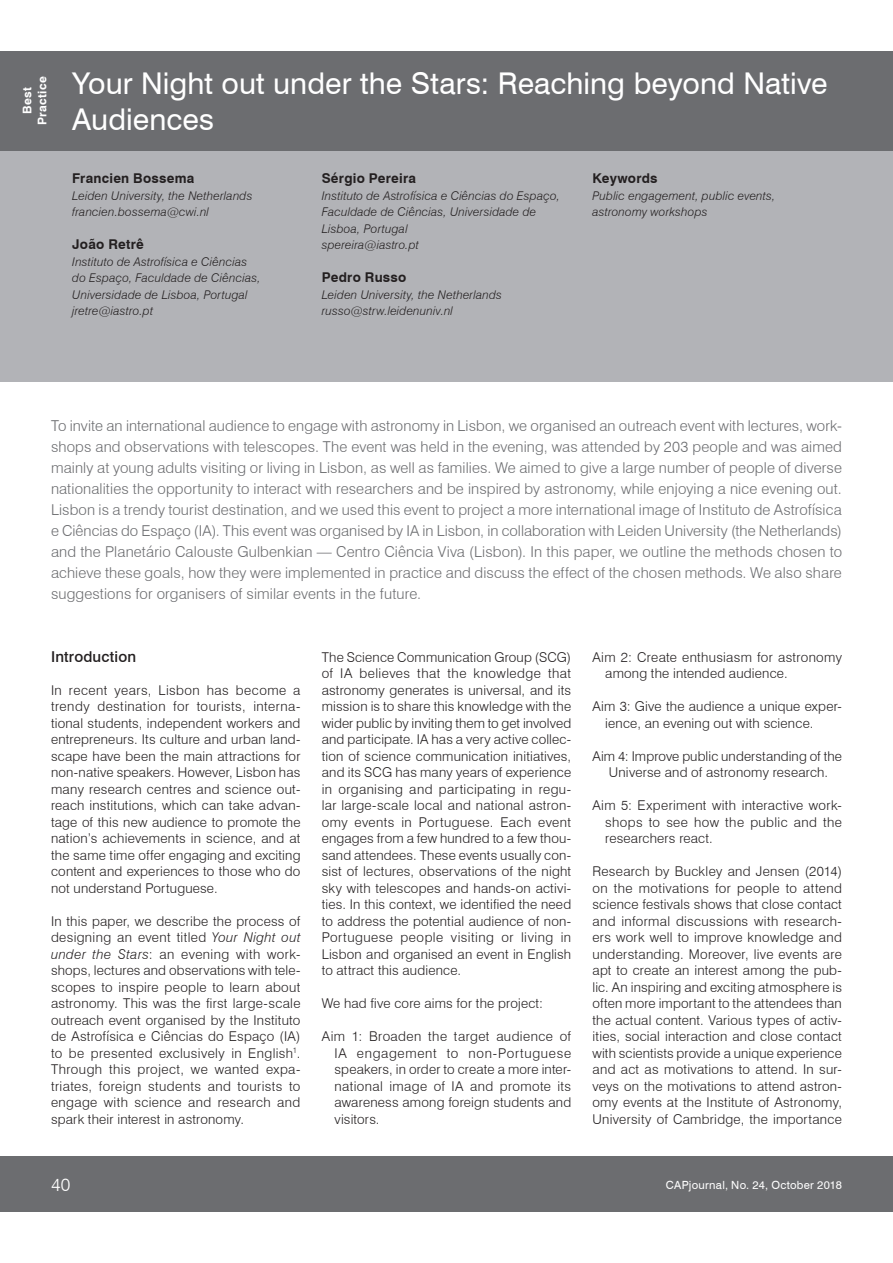
<style>
.page{position:relative;width:893px;height:1263px;background:#fff}
.page>*{position:absolute;margin:0;border:0;box-sizing:border-box;transform-origin:0 0}
.t1{font:30px/36px "Swiss 721 BT";color:#fff}
.t2{font:300 18px "Swiss 721 BT";color:#fff}
.t3{font:300 15px/21px "Swiss 721 BT";letter-spacing:.005em;color:#6c6d70;text-align:justify}
.t4{font:500 15px "Swiss 721 BT";letter-spacing:.01em;color:#231f20}
.t5{font:300 13.5px/16.5px "Swiss 721 BT";letter-spacing:.015em;color:#231f20;text-align:justify}
.t6{font:700 13.5px "Swiss 721 BT";letter-spacing:.015em;color:#231f20}
.t7{font:italic 300 12px/16.5px "Swiss 721 BT";letter-spacing:.015em;color:#231f20}
.t8{font:700 12px/15px "Swiss 721 BT";letter-spacing:.025em;color:#fff;text-align:center}
.t9{font:11.25px "Swiss 721 BT";letter-spacing:.025em;color:#fff}
.s1{font-style:italic}
</style>
<div class="page">
<div style="left:0;top:149px;width:893px;height:232px;background:#b2b3b7"></div>
<div style="left:0;top:51px;width:893px;height:99px;background:#6c6d70"></div>
<div style="left:0;top:1157px;width:893px;height:55px;background:#6c6d70"></div>
<p class="t8" style="left:20px;top:125px;width:50px;rotate:-90deg">Best<br>Practice</p>
<h1 class="t1" style="left:72px;top:65px;width:757px">Your Night out under the Stars: Reaching beyond Native<br>Audiences</h1>
<p class="t6" style="left:72px;top:170px;width:124px">Francien Bossema</p>
<p class="t7" style="left:72px;top:187px;width:182px">Leiden University, the Netherlands francien.bossema@cwi.nl</p>
<p class="t6" style="left:72px;top:236px;width:73px">João Retrê</p>
<p class="t7" style="left:72px;top:253px;width:190px">Instituto de Astrofísica e Ciências do Espaço, Faculdade de Ciências,<br>Universidade de Lisboa, Portugal jretre@iastro.pt</p>
<p class="t6" style="left:322px;top:170px;width:96px">Sérgio Pereira</p>
<p class="t7" style="left:322px;top:187px;width:240px">Instituto de Astrofísica e Ciências do Espaço,<br>Faculdade de Ciências, Universidade de<br>Lisboa, Portugal<br>spereira@iastro.pt</p>
<p class="t6" style="left:322px;top:269px;width:86px">Pedro Russo</p>
<p class="t7" style="left:322px;top:286px;width:182px">Leiden University, the Netherlands russo@strw.leidenuniv.nl</p>
<p class="t6" style="left:592px;top:170px;width:67px">Keywords</p>
<p class="t7" style="left:592px;top:187px;width:184px">Public engagement, public events, astronomy workshops</p>
<p class="t3" style="left:51px;top:415px;width:792px">To invite an international audience to engage with astronomy in Lisbon, we organised an outreach event with lectures, work&shy;shops and observations with telescopes. The event was held in the evening, was attended by 203 people and was aimed mainly at young adults visiting or living in Lisbon, as well as families. We aimed to give a large number of people of diverse nationalities the opportunity to interact with researchers and be inspired by astronomy, while enjoying a nice evening out.<br>Lisbon is a trendy tourist destination, and we used this event to project a more international image of Instituto de Astrofísica e Ciências do Espaço (IA). This event was organised by IA in Lisbon, in collaboration with Leiden University (the Netherlands) and the Planetário Calouste Gulbenkian — Centro Ciência Viva (Lisbon). In this paper, we outline the methods chosen to achieve these goals, how they were implemented in practice and discuss the effect of the chosen methods. We also share suggestions for organisers of similar events in the future.</p>
<p class="t4" style="left:51px;top:647px;width:87px">Introduction</p>
<p class="t5" style="left:51px;top:681px;width:251px">In recent years, Lisbon has become a trendy destination for tourists, interna&shy;tional students, independent workers and entrepreneurs. Its culture and urban land&shy;scape have been the main attractions for non-native speakers. However, Lisbon has many research centres and science out&shy;reach institutions, which can take advan&shy;tage of this new audience to promote the nation’s achievements in science, and at the same time offer engaging and exciting content and experiences to those who do not understand Portuguese.</p>
<p class="t5" style="left:51px;top:912px;width:251px">In this paper, we describe the process of designing an event titled <span class="s1">Your Night out under the Stars</span>: an evening with work&shy;shops, lectures and observations with tele&shy;scopes to inspire people to learn about astronomy. This was the first large-scale outreach event organised by the Instituto de Astrofísica e Ciências do Espaço (IA) to be presented exclusively in English<sup>1</sup>.<br>Through this project, we wanted expa&shy;triates, foreign students and tourists to engage with science and research and spark their interest in astronomy.</p>
<p class="t5" style="left:322px;top:648px;width:251px">The Science Communication Group (SCG) of IA believes that the knowledge that astronomy generates is universal, and its mission is to share this knowledge with the wider public by inviting them to get involved and participate. IA has a very active collec&shy;tion of science communication initiatives, and its SCG has many years of experience in organising and participating in regu&shy;lar large-scale local and national astron&shy;omy events in Portuguese. Each event engages from a few hundred to a few thou&shy;sand attendees. These events usually con&shy;sist of lectures, observations of the night sky with telescopes and hands-on activi&shy;ties. In this context, we identified the need to address the potential audience of non-Portuguese people visiting or living in Lisbon and organised an event in English to attract this audience.</p>
<p class="t5" style="left:322px;top:995px;width:223px">We had five core aims for the project:</p>
<p class="t5" style="left:334px;top:1028px;width:238px;text-indent:-13px">Aim 1: Broaden the target audience of IA engagement to non-Portuguese speakers, in order to create a more inter&shy;national image of IA and promote its awareness among foreign students and visitors.</p>
<p class="t5" style="left:605px;top:648px;width:238px;text-indent:-13px">Aim 2: Create enthusiasm for astronomy among the intended audience.</p>
<p class="t5" style="left:605px;top:698px;width:238px;text-indent:-13px">Aim 3: Give the audience a unique exper&shy;ience, an evening out with science.</p>
<p class="t5" style="left:592px;top:747px;width:251px;text-align:center">Aim 4: Improve public understanding of the<br>Universe and of astronomy research.</p>
<p class="t5" style="left:605px;top:797px;width:238px;text-indent:-13px">Aim 5: Experiment with interactive work&shy;shops to see how the public and the researchers react.</p>
<p class="t5" style="left:592px;top:863px;width:251px">Research by Buckley and Jensen (2014) on the motivations for people to attend science festivals shows that close contact and informal discussions with research&shy;ers work well to improve knowledge and understanding. Moreover, live events are apt to create an interest among the pub&shy;lic. An inspiring and exciting atmosphere is often more important to the attendees than the actual content. Various types of activ&shy;ities, social interaction and close contact with scientists provide a unique experience and act as motivations to attend. In sur&shy;veys on the motivations to attend astron&shy;omy events at the Institute of Astronomy, University of Cambridge, the importance</p>
<h2 class="t2" style="left:51px;top:1174px;width:21px">40</h2>
<p class="t9" style="left:666px;top:1178px;width:177px">CAPjournal, No. 24, October 2018</p>
</div>
